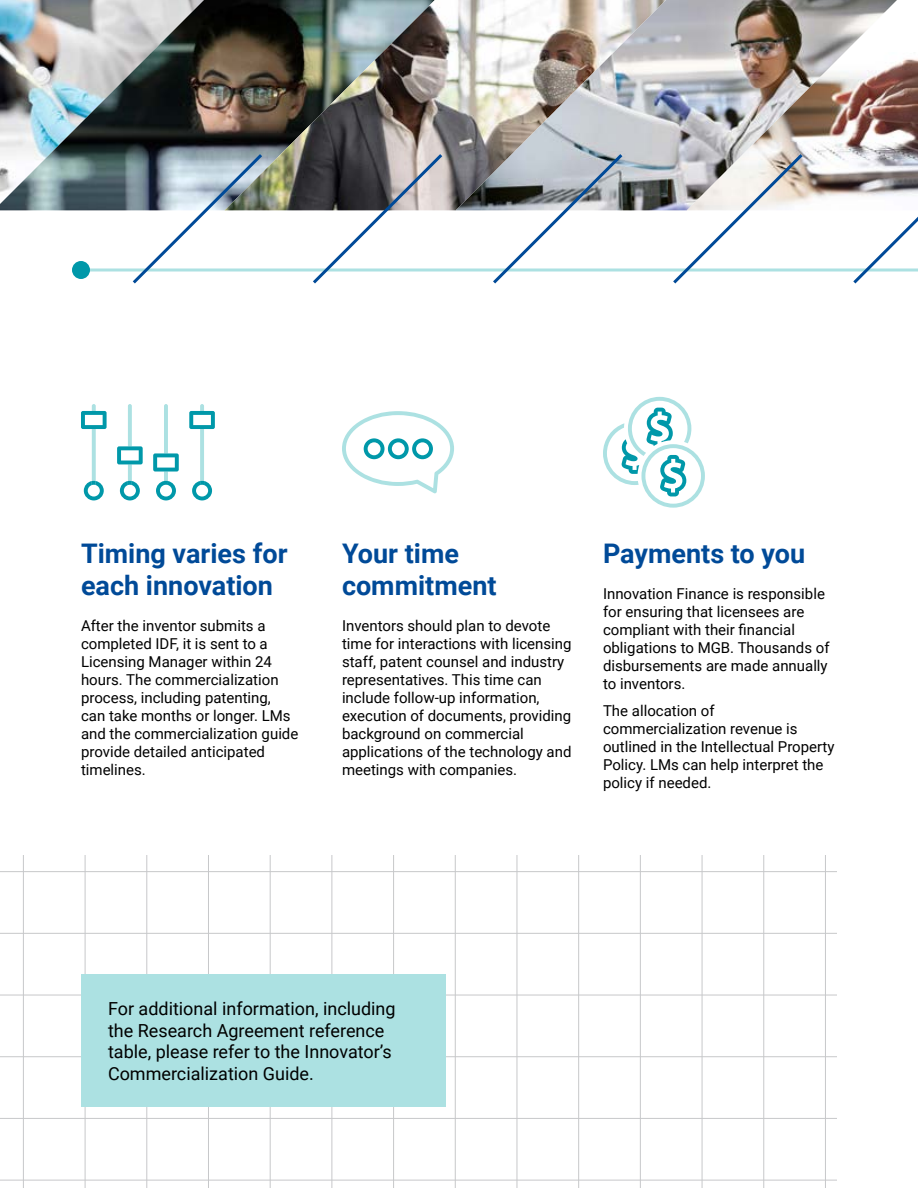
<style>
.page{position:relative;width:918px;height:1188px;background:#fff}
.page>*{position:absolute;margin:0;border:0;box-sizing:border-box;transform-origin:0 0}
.t1{font:700 27px/32.4px "Roboto";color:#004a98}
.t2{font:18px/21.6px "Roboto";color:#000}
.t3{font:15px/18px "Roboto";color:#000}
</style>
<div class="page">
<hr style="left:85px;top:855px;width:1px;height:333px;background:#c7c8ca">
<hr style="left:146px;top:855px;width:1px;height:333px;background:#c7c8ca">
<hr style="left:208px;top:855px;width:1px;height:333px;background:#c7c8ca">
<hr style="left:270px;top:855px;width:1px;height:333px;background:#c7c8ca">
<hr style="left:23px;top:855px;width:1px;height:333px;background:#c7c8ca">
<hr style="left:332px;top:855px;width:1px;height:333px;background:#c7c8ca">
<hr style="left:393px;top:855px;width:1px;height:333px;background:#c7c8ca">
<hr style="left:455px;top:855px;width:1px;height:333px;background:#c7c8ca">
<hr style="left:517px;top:855px;width:1px;height:333px;background:#c7c8ca">
<hr style="left:578px;top:855px;width:1px;height:333px;background:#c7c8ca">
<hr style="left:640px;top:855px;width:1px;height:333px;background:#c7c8ca">
<hr style="left:702px;top:855px;width:1px;height:333px;background:#c7c8ca">
<hr style="left:763px;top:855px;width:1px;height:333px;background:#c7c8ca">
<hr style="left:825px;top:855px;width:1px;height:333px;background:#c7c8ca">
<hr style="left:0;top:1118px;width:837px;height:1px;background:#c7c8ca">
<hr style="left:0;top:1180px;width:837px;height:1px;background:#c7c8ca">
<hr style="left:0;top:871px;width:837px;height:1px;background:#c7c8ca">
<hr style="left:0;top:933px;width:837px;height:1px;background:#c7c8ca">
<hr style="left:0;top:995px;width:837px;height:1px;background:#c7c8ca">
<hr style="left:0;top:1056px;width:837px;height:1px;background:#c7c8ca">
<svg style="left:90px;top:268px;width:760px;height:4px"></svg>
<svg style="left:81px;top:404px;width:26px;height:96px"></svg>
<svg style="left:117px;top:404px;width:26px;height:96px"></svg>
<svg style="left:153px;top:404px;width:26px;height:96px"></svg>
<svg style="left:189px;top:404px;width:26px;height:96px"></svg>
<svg style="left:342px;top:411px;width:112px;height:82px"></svg>
<svg style="left:603px;top:397px;width:102px;height:111px"></svg>
<img style="left:0;top:0;width:225px;height:210px">
<img style="left:225px;top:0;width:231px;height:210px">
<img style="left:456px;top:0;width:231px;height:210px">
<img style="left:687px;top:0;width:231px;height:202px">
<img style="left:0;top:0;width:204px;height:204px">
<svg style="left:130px;top:151px;width:135px;height:133px"></svg>
<svg style="left:310px;top:151px;width:135px;height:133px"></svg>
<svg style="left:490px;top:151px;width:136px;height:133px"></svg>
<svg style="left:670px;top:151px;width:136px;height:133px"></svg>
<svg style="left:850px;top:151px;width:68px;height:133px"></svg>
<div style="left:72px;top:261px;width:18px;height:18px;background:#0098a9;border-radius:50%"></div>
<div style="left:81px;top:975px;width:365px;height:132px;background:#ace1e2"></div>
<h1 class="t1" style="left:81px;top:536px;width:208px">Timing varies for each innovation</h1>
<p class="t3" style="left:81px;top:616px;width:219px">After the inventor submits a completed IDF, it is sent to a<br>Licensing Manager within 24 hours. The commercialization process, including patenting, can take months or longer. LMs and the commercialization guide provide detailed anticipated timelines.</p>
<h1 class="t1" style="left:342px;top:536px;width:156px">Your time commitment</h1>
<p class="t3" style="left:342px;top:616px;width:231px">Inventors should plan to devote time for interactions with licensing staff, patent counsel and industry representatives. This time can include follow-up information, execution of documents, providing background on commercial applications of the technology and meetings with companies.</p>
<h1 class="t1" style="left:603px;top:536px;width:204px">Payments to you</h1>
<p class="t3" style="left:603px;top:584px;width:228px">Innovation Finance is responsible for ensuring that licensees are compliant with their financial obligations to MGB. Thousands of disbursements are made annually to inventors.</p>
<p class="t3" style="left:603px;top:701px;width:233px">The allocation of commercialization revenue is outlined in the Intellectual Property<br>Policy. LMs can help interpret the policy if needed.</p>
<p class="t2" style="left:108px;top:997px;width:289px">For additional information, including the Research Agreement reference table, please refer to the Innovator’s Commercialization Guide.</p>
</div>
